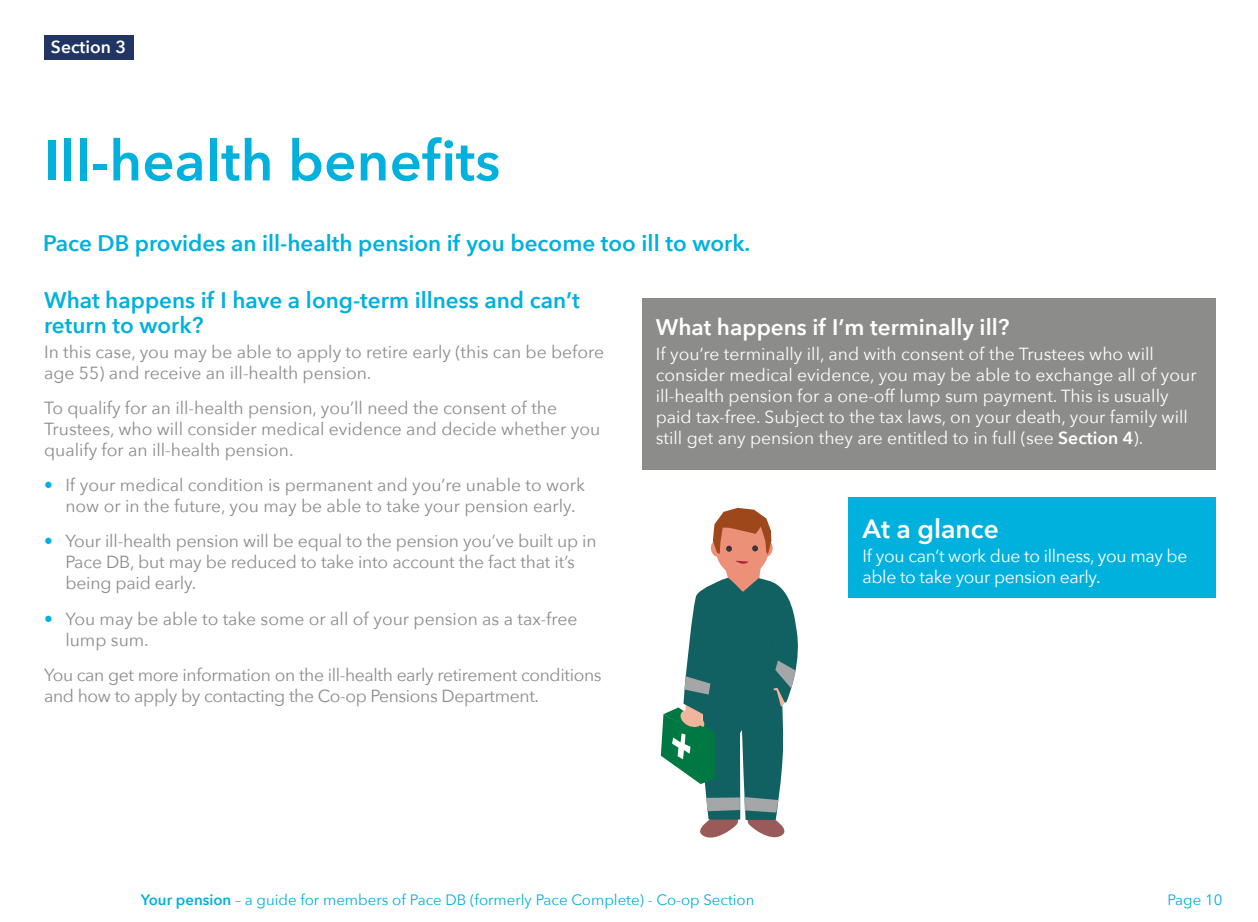
<style>
.page{position:relative;width:1258px;height:922px;background:#fff}
.page>*{position:absolute;margin:0;border:0;box-sizing:border-box;transform-origin:0 0}
.t1{font:600 56.25px "Avenir Next";letter-spacing:.005em;color:#00b1dd}
.t2{font:600 26.25px "Avenir Next";color:#fff}
.t3{font:600 22.5px/25px "Avenir Next";color:#00b1dd}
.t4{font:600 22.5px "Avenir Next";color:#fff}
.t5{font:17.5px/21px "Avenir Next";color:#8c8c8b}
.t6{font:17.5px/21px "Avenir Next";color:#fff}
.t7{font:17.5px/21.2px "Avenir Next";letter-spacing:-.02em;color:#8c8c8b}
.t8{font:17.5px/21px "Avenir Next";letter-spacing:-.02em;color:#fff}
.t9{font:600 17.5px "Avenir Next";color:#fff}
.t10{font:15px "Avenir Next";color:#00b1dd}
.s1{color:#00b1dd}
.s2{font-weight:600}
</style>
<div class="page">
<div style="left:642px;top:298px;width:573px;height:172px;background:#8c8c8b"></div>
<div style="left:848px;top:497px;width:368px;height:100px;background:#00b1dd"></div>
<div style="left:44px;top:35px;width:89px;height:25px;background:#203564"></div>
<svg style="left:661px;top:507px;width:137px;height:331px"></svg>
<p class="t9" style="left:51px;top:32px;width:77px">Section 3</p>
<h1 class="t1" style="left:44px;top:112px;width:458px">Ill-health benefits</h1>
<p class="t3" style="left:43px;top:230px;width:709px">Pace DB provides an ill-health pension if you become too ill to work.</p>
<p class="t3" style="left:44px;top:287px;width:537px">What happens if I have a long-term illness and can’t return to work?</p>
<p class="t5" style="left:44px;top:340px;width:561px">In this case, you may be able to apply to retire early (this can be before age 55) and receive an ill-health pension.</p>
<p class="t5" style="left:44px;top:396px;width:558px">To qualify for an ill-health pension, you’ll need the consent of the<br>Trustees, who will consider medical evidence and decide whether you qualify for an ill-health pension.</p>
<p class="t5" style="left:65px;top:473px;width:521px;text-indent:-21px"><span class="s1">•</span> If your medical condition is permanent and you’re unable to work now or in the future, you may be able to take your pension early.</p>
<p class="t5" style="left:65px;top:530px;width:533px;text-indent:-21px"><span class="s1">•</span> Your ill-health pension will be equal to the pension you’ve built up in<br>Pace DB, but may be reduced to take into account the fact that it’s being paid early.</p>
<p class="t5" style="left:65px;top:607px;width:513px;text-indent:-21px"><span class="s1">•</span> You may be able to take some or all of your pension as a tax-free lump sum.</p>
<p class="t7" style="left:44px;top:663px;width:559px">You can get more information on the ill-health early retirement conditions and how to apply by contacting the Co-op Pensions Department.</p>
<p class="t4" style="left:656px;top:308px;width:355px">What happens if I’m terminally ill?</p>
<p class="t6" style="left:656px;top:342px;width:542px">If you’re terminally ill, and with consent of the Trustees who will consider medical evidence, you may be able to exchange all of your ill-health pension for a one-off lump sum payment. This is usually paid tax-free. Subject to the tax laws, on your death, your family will still get any pension they are entitled to in full (see <span class="s2">Section 4</span>).</p>
<h2 class="t2" style="left:862px;top:506px;width:138px">At a glance</h2>
<p class="t8" style="left:862px;top:545px;width:326px">If you can’t work due to illness, you may be able to take your pension early.</p>
<p class="t10" style="left:141px;top:886px;width:615px"><span class="s2">Your pension</span> – a guide for members of Pace DB (formerly Pace Complete) - Co-op Section</p>
<p class="t10" style="left:1167px;top:886px;width:57px">Page 10</p>
</div>
